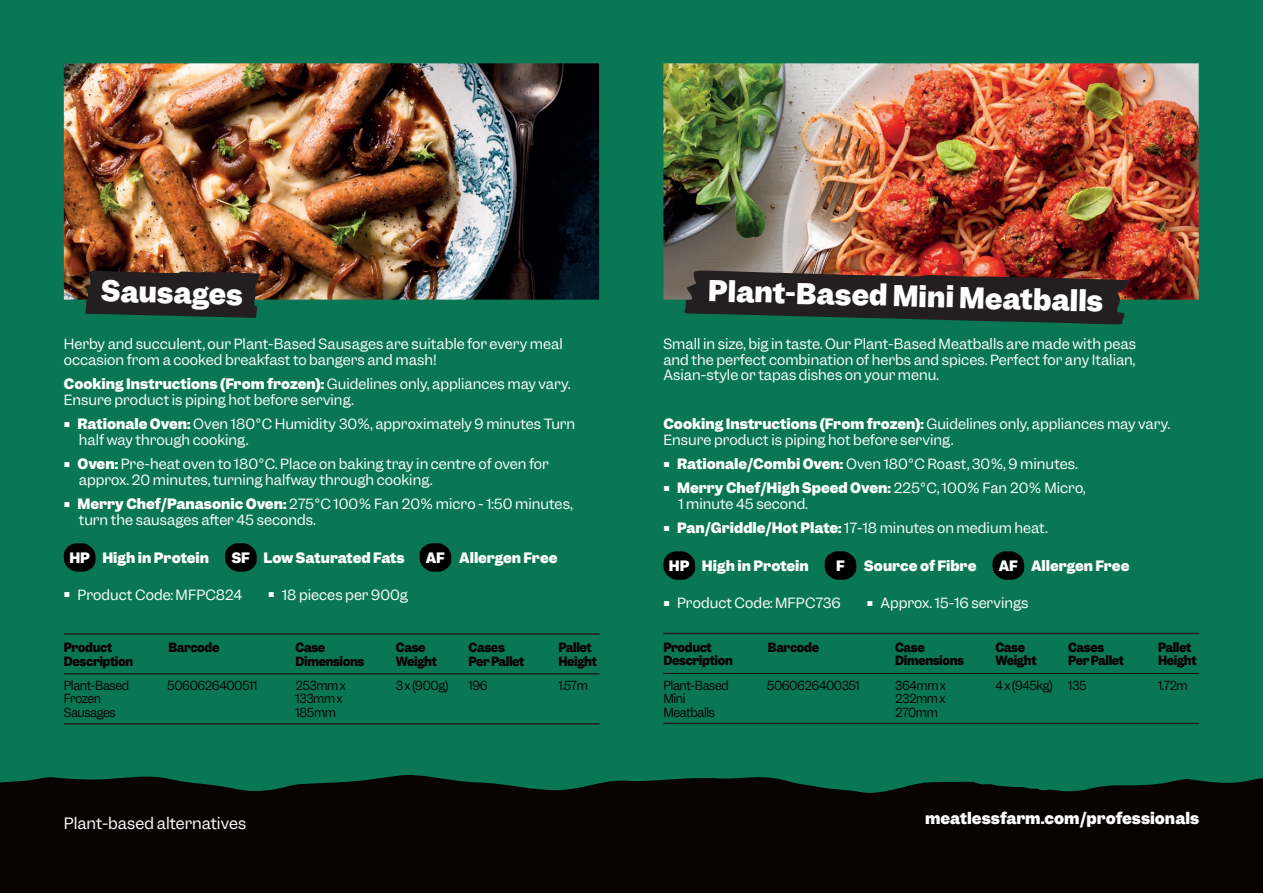
<style>
.page{position:relative;width:1263px;height:893px;background:#097754}
.page>*{position:absolute;margin:0;border:0;box-sizing:border-box;transform-origin:0 0}
.t1{font:700 27px "Garnett";color:#fff}
.t2{font:700 15px "Garnett";color:#fff}
.t3{font:15px "Garnett";color:#fff}
.t4{font:13.5px/15.8px "Garnett";color:#fff}
.t5{font:700 13.5px "Garnett";color:#fff}
.t6{font:700 12px "Garnett";letter-spacing:-.035em;color:#080302;scale:.95 1}
.t7{font:12px/13.5px "Garnett";letter-spacing:-.035em;color:#080302;scale:.95 1}
.s1{font-weight:700}
</style>
<div class="page">
<svg style="left:0;top:775px;width:1263px;height:118px;fill:#080302"></svg>
<hr style="left:64px;top:673px;width:536px;height:1px;background:#080302">
<hr style="left:663px;top:673px;width:536px;height:1px;background:#080302">
<hr style="left:64px;top:633px;width:536px;height:2px;background:#231f20">
<hr style="left:663px;top:633px;width:536px;height:1px;background:#231f20">
<hr style="left:64px;top:723px;width:536px;height:2px;background:#231f20">
<hr style="left:663px;top:723px;width:536px;height:1px;background:#231f20">
<svg style="left:663px;top:551px;width:32px;height:29px"></svg>
<svg style="left:824px;top:551px;width:32px;height:29px"></svg>
<svg style="left:992px;top:551px;width:32px;height:29px"></svg>
<img style="left:64px;top:63px;width:535px;height:237px">
<img style="left:663px;top:63px;width:536px;height:237px">
<svg style="left:85px;top:271px;width:176px;height:47px"></svg>
<svg style="left:64px;top:543px;width:32px;height:29px"></svg>
<svg style="left:225px;top:543px;width:32px;height:29px"></svg>
<svg style="left:419px;top:543px;width:32px;height:29px"></svg>
<svg style="left:684px;top:271px;width:448px;height:53px"></svg>
<p class="t1" style="left:102px;top:272px;width:143px;rotate:2deg">Sausages</p>
<p class="t4" style="left:64px;top:336px;width:500px">Herby and succulent, our Plant-Based Sausages are suitable for every meal occasion from a cooked breakfast to bangers and mash!</p>
<p class="t4" style="left:64px;top:376px;width:508px"><span class="s1">Cooking Instructions (From frozen):</span> Guidelines only, appliances may vary.<br>Ensure product is piping hot before serving.</p>
<p class="t4" style="left:79px;top:416px;width:498px;text-indent:-15px"><sup>■</sup> <span class="s1">Rationale Oven:</span> Oven 180°C Humidity 30%, approximately 9 minutes Turn half way through cooking.</p>
<p class="t4" style="left:79px;top:456px;width:471px;text-indent:-15px"><sup>■</sup> <span class="s1">Oven:</span> Pre-heat oven to 180°C. Place on baking tray in centre of oven for approx. 20 minutes, turning halfway through cooking.</p>
<p class="t4" style="left:79px;top:496px;width:495px;text-indent:-15px"><sup>■</sup> <span class="s1">Merry Chef/Panasonic Oven:</span> 275°C 100% Fan 20% micro - 1:50 minutes, turn the sausages after 45 seconds.</p>
<p class="t5" style="left:69px;top:548px;width:22px">HP</p>
<p class="t5" style="left:102px;top:548px;width:108px">High in Protein</p>
<p class="t5" style="left:232px;top:548px;width:20px">SF</p>
<p class="t5" style="left:264px;top:548px;width:143px">Low Saturated Fats</p>
<p class="t5" style="left:426px;top:548px;width:21px">AF</p>
<p class="t5" style="left:459px;top:548px;width:100px">Allergen Free</p>
<p class="t4" style="left:64px;top:587px;width:180px"><sup>■</sup> Product Code: MFPC824</p>
<p class="t4" style="left:268px;top:587px;width:141px"><sup>■</sup> 18 pieces per 900g</p>
<p class="t6" style="left:64px;top:639px;width:53px">Product</p>
<p class="t6" style="left:64px;top:653px;width:75px">Description</p>
<p class="t7" style="left:64px;top:679px;width:70px">Plant-Based</p>
<p class="t7" style="left:64px;top:692px;width:41px">Frozen</p>
<p class="t7" style="left:64px;top:706px;width:56px">Sausages</p>
<p class="t6" style="left:168px;top:639px;width:55px">Barcode</p>
<p class="t7" style="left:167px;top:679px;width:96px">5060626400511</p>
<p class="t6" style="left:296px;top:639px;width:33px">Case</p>
<p class="t6" style="left:296px;top:653px;width:74px">Dimensions</p>
<p class="t7" style="left:296px;top:679px;width:55px">253mm x<br>133mm x</p>
<p class="t7" style="left:296px;top:706px;width:44px">185mm</p>
<p class="t6" style="left:396px;top:639px;width:33px">Case</p>
<p class="t6" style="left:396px;top:653px;width:45px">Weight</p>
<p class="t7" style="left:396px;top:679px;width:57px">3 x (900g)</p>
<p class="t6" style="left:469px;top:639px;width:40px">Cases</p>
<p class="t6" style="left:469px;top:653px;width:60px">Per Pallet</p>
<p class="t7" style="left:469px;top:679px;width:22px">196</p>
<p class="t6" style="left:558px;top:639px;width:37px">Pallet</p>
<p class="t6" style="left:558px;top:653px;width:42px">Height</p>
<p class="t7" style="left:558px;top:679px;width:33px">1.57m</p>
<p class="t1" style="left:709px;top:271px;width:396px;rotate:2deg">Plant-Based Mini Meatballs</p>
<p class="t4" style="left:663px;top:336px;width:474px;text-align:justify">Small in size, big in taste. Our Plant-Based Meatballs are made with peas and the perfect combination of herbs and spices. Perfect for any Italian, Asian-style or tapas dishes on your menu.</p>
<p class="t4" style="left:663px;top:416px;width:508px"><span class="s1">Cooking Instructions (From frozen):</span> Guidelines only, appliances may vary.<br>Ensure product is piping hot before serving.</p>
<p class="t4" style="left:663px;top:456px;width:416px"><sup>■</sup> <span class="s1">Rationale/Combi Oven:</span> Oven 180°C Roast, 30%, 9 minutes.</p>
<p class="t4" style="left:678px;top:480px;width:409px;text-indent:-15px"><sup>■</sup> <span class="s1">Merry Chef/High Speed Oven:</span> 225°C, 100% Fan 20% Micro,<br>1 minute 45 second.</p>
<p class="t4" style="left:663px;top:520px;width:386px"><sup>■</sup> <span class="s1">Pan/Griddle/Hot Plate:</span> 17-18 minutes on medium heat.</p>
<p class="t5" style="left:669px;top:556px;width:22px">HP</p>
<p class="t5" style="left:702px;top:556px;width:108px">High in Protein</p>
<p class="t5" style="left:836px;top:556px;width:10px">F</p>
<p class="t5" style="left:864px;top:556px;width:114px">Source of Fibre</p>
<p class="t5" style="left:999px;top:556px;width:21px">AF</p>
<p class="t5" style="left:1031px;top:556px;width:100px">Allergen Free</p>
<p class="t4" style="left:663px;top:595px;width:179px"><sup>■</sup> Product Code: MFPC736</p>
<p class="t4" style="left:867px;top:595px;width:163px"><sup>■</sup> Approx. 15-16 servings</p>
<p class="t6" style="left:663px;top:639px;width:53px">Product</p>
<p class="t6" style="left:663px;top:653px;width:75px">Description</p>
<p class="t7" style="left:663px;top:678px;width:70px">Plant-Based</p>
<p class="t7" style="left:663px;top:692px;width:25px">Mini</p>
<p class="t7" style="left:663px;top:705px;width:56px">Meatballs</p>
<p class="t6" style="left:768px;top:639px;width:55px">Barcode</p>
<p class="t7" style="left:767px;top:678px;width:99px">5060626400351</p>
<p class="t6" style="left:895px;top:639px;width:33px">Case</p>
<p class="t6" style="left:895px;top:653px;width:74px">Dimensions</p>
<p class="t7" style="left:895px;top:678px;width:55px">364mm x<br>232mm x</p>
<p class="t7" style="left:895px;top:705px;width:47px">270mm</p>
<p class="t6" style="left:995px;top:639px;width:33px">Case</p>
<p class="t6" style="left:995px;top:653px;width:45px">Weight</p>
<p class="t7" style="left:995px;top:678px;width:62px">4 x (945kg)</p>
<p class="t6" style="left:1068px;top:639px;width:40px">Cases</p>
<p class="t6" style="left:1068px;top:653px;width:60px">Per Pallet</p>
<p class="t7" style="left:1068px;top:678px;width:21px">135</p>
<p class="t6" style="left:1158px;top:639px;width:37px">Pallet</p>
<p class="t6" style="left:1158px;top:653px;width:42px">Height</p>
<p class="t7" style="left:1158px;top:678px;width:33px">1.72m</p>
<p class="t3" style="left:64px;top:814px;width:184px">Plant-based alternatives</p>
<p class="t2" style="left:925px;top:808px;width:276px">meatlessfarm.com/professionals</p>
</div>
